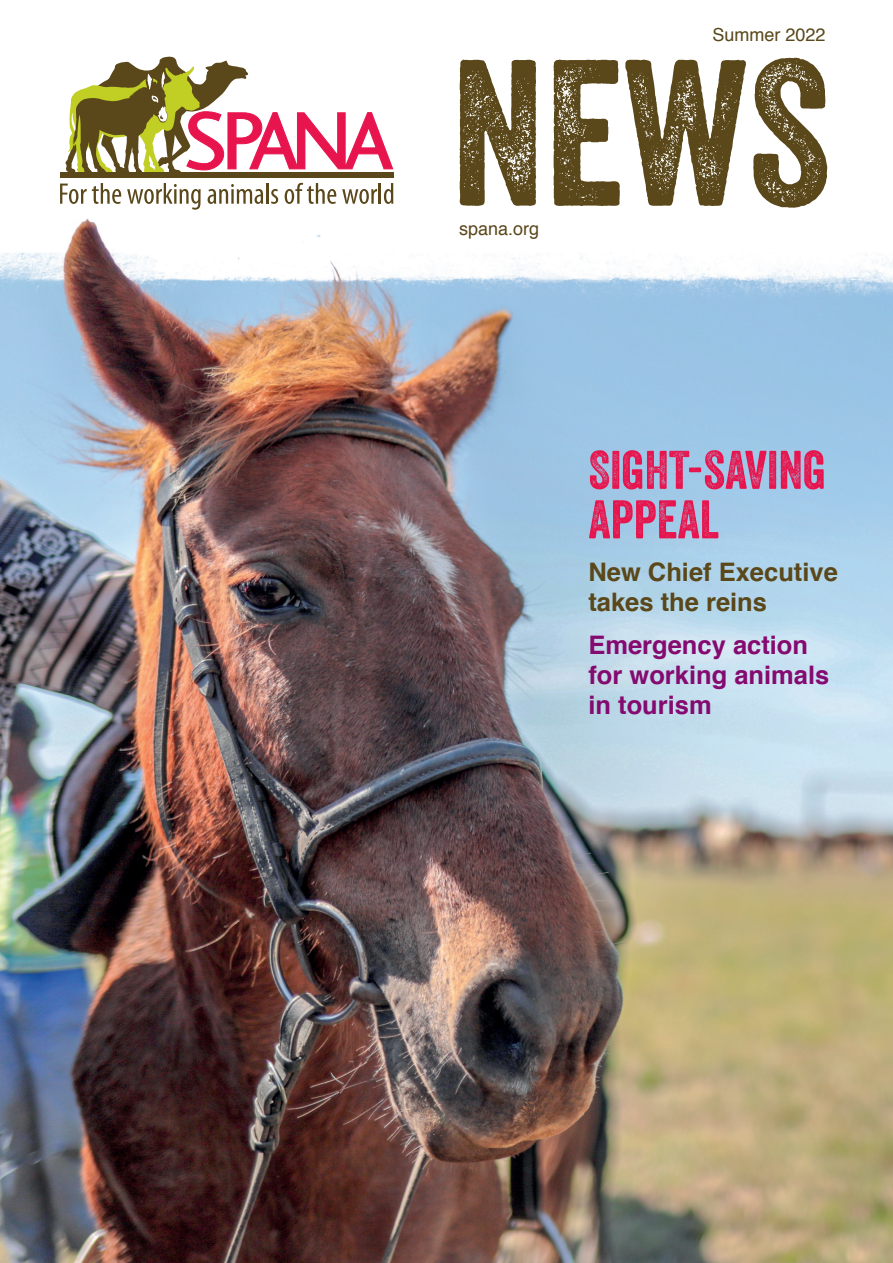
<style>
.page{position:relative;width:893px;height:1263px;background:#fff}
.page>*{position:absolute;margin:0;border:0;box-sizing:border-box;transform-origin:0 0}
.t1{font:201px "Veneer Two";color:#5a471a}
.t2{font:52.5px/49.5px "Veneer Two";color:#e8144d}
.t3{font:700 25.5px/30px "Helvetica";color:#850a70}
.t4{font:700 25.5px/30px "Helvetica";color:#5a471a}
.t5{font:18px "Helvetica";color:#5a471a}
</style>
<div class="page">
<img style="left:0;top:56px;width:893px;height:1207px">
<div style="left:60px;top:172px;width:333px;height:6px;background:#5a471a"></div>
<svg style="left:65px;top:57px;width:328px;height:115px"></svg>
<svg style="left:60px;top:183px;width:61px;height:21px"></svg>
<svg style="left:127px;top:183px;width:74px;height:27px"></svg>
<svg style="left:208px;top:184px;width:55px;height:20px"></svg>
<hr style="left:266px;top:183px;width:3px;height:21px;background:#5a471a">
<svg style="left:271px;top:189px;width:7px;height:15px"></svg>
<svg style="left:285px;top:183px;width:51px;height:21px"></svg>
<svg style="left:342px;top:189px;width:35px;height:15px"></svg>
<hr style="left:379px;top:183px;width:2px;height:21px;background:#5a471a">
<svg style="left:384px;top:183px;width:9px;height:21px"></svg>
<p class="t5" style="left:712px;top:21px;width:115px">Summer 2022</p>
<p class="t1" style="left:451px;top:11px;width:381px">NEWS</p>
<p class="t5" style="left:459px;top:214px;width:82px">spana.org</p>
<p class="t2" style="left:588px;top:445px;width:239px">SIGHT-SAVING<br>APPEAL</p>
<p class="t4" style="left:588px;top:557px;width:251px">New Chief Executive takes the reins</p>
<p class="t3" style="left:588px;top:630px;width:242px">Emergency action for working animals in tourism</p>
</div>
